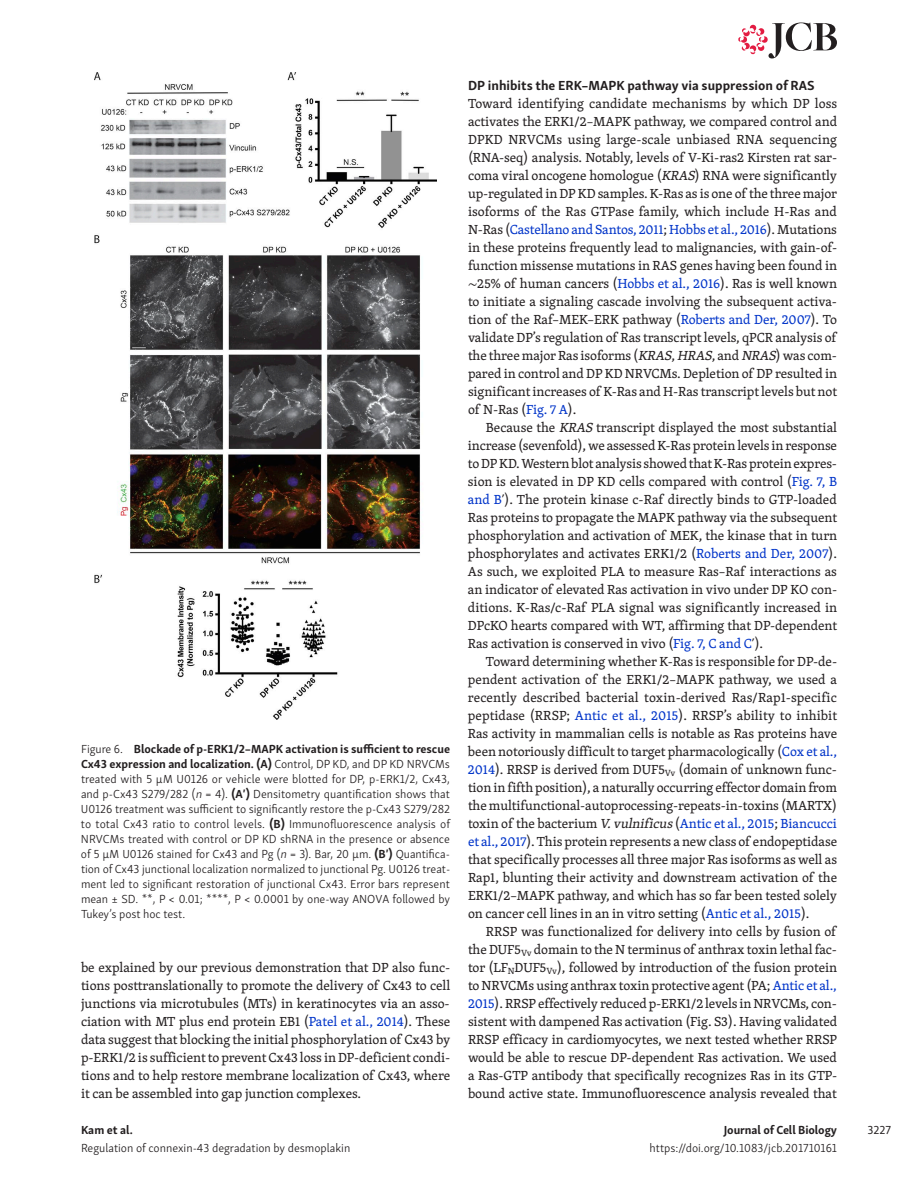
<style>
.page{position:relative;width:918px;height:1188px;background:#fff}
.page>*{position:absolute;margin:0;border:0;box-sizing:border-box;transform-origin:0 0}
.t1{font:13.5px/18px "Skolar PE";letter-spacing:-.005em;color:#231f20;text-align:justify}
.t2{font:700 13.5px "Skolar Sans PE";color:#231f20}
.t3{font:300 12px/15px "Skolar Sans PE";color:#231f20;text-align:justify}
.t4{font:700 12px "Skolar Sans PE";letter-spacing:-.005em;color:#231f20}
.t5{font:12px "Skolar Sans PE";color:#231f20}
.s1{font-weight:700}
.s2{font-style:italic}
.s3{color:#0034c9}
.s4{font-family:"STIX"}
</style>
<div class="page">
<svg style="left:738px;top:23px;width:99px;height:35px"></svg>
<img style="left:94px;top:72px;width:342px;height:648px">
<p class="t3" style="left:81px;top:741px;width:371px">Figure 6. <span class="s1">Blockade of p-ERK1/2–MAPK activation is sufficient to rescue Cx43 expression and localization. (A)</span> Control, DP KD, and DP KD NRVCMs treated with 5 µM U0126 or vehicle were blotted for DP, p-ERK1/2, Cx43, and p-Cx43 S279/282 (<span class="s2">n</span> = 4). <span class="s1">(A′)</span> Densitometry quantification shows that U0126 treatment was sufficient to significantly restore the p-Cx43 S279/282 to total Cx43 ratio to control levels. <span class="s1">(B)</span> Immunofluorescence analysis of NRVCMs treated with control or DP KD shRNA in the presence or absence of 5 µM U0126 stained for Cx43 and Pg (<span class="s2">n</span> = 3). Bar, 20 µm. <span class="s1">(B′)</span> Quantifica&shy;tion of Cx43 junctional localization normalized to junctional Pg. U0126 treat&shy;ment led to significant restoration of junctional Cx43. Error bars represent mean ± SD. **, P &lt; 0.01; ****, P &lt; 0.0001 by one-way ANOVA followed by Tukey’s post hoc test.</p>
<p class="t1" style="left:81px;top:958px;width:371px">be explained by our previous demonstration that DP also func&shy;tions posttranslationally to promote the delivery of Cx43 to cell junctions via microtubules (MTs) in keratinocytes via an asso&shy;ciation with MT plus end protein EB1 (<span class="s3">Patel et al., 2014</span>). These data suggest that blocking the initial phosphorylation of Cx43 by p-ERK1/2 is sufficient to prevent Cx43 loss in DP-deficient condi&shy;tions and to help restore membrane localization of Cx43, where it can be assembled into gap junction complexes.</p>
<p class="t4" style="left:81px;top:1120px;width:53px">Kam et al.</p>
<p class="t3" style="left:81px;top:1140px;width:271px">Regulation of connexin-43 degradation by desmoplakin</p>
<p class="t2" style="left:468px;top:74px;width:348px">DP inhibits the ERK–MAPK pathway via suppression of RAS</p>
<p class="t1" style="left:468px;top:94px;width:371px">Toward identifying candidate mechanisms by which DP loss activates the ERK1/2–MAPK pathway, we compared control and DPKD NRVCMs using large-scale unbiased RNA sequencing (RNA-seq) analysis. Notably, levels of V-Ki-ras2 Kirsten rat sar&shy;coma viral oncogene homologue (<span class="s2">KRAS</span>) RNA were significantly up-regulated in DP KD samples. K-Ras as is one of the three major isoforms of the Ras GTPase family, which include H-Ras and N-Ras (<span class="s3">Castellano and Santos, 2011</span>; <span class="s3">Hobbs et al., 2016</span>). Mutations in these proteins frequently lead to malignancies, with gain-of&shy;function missense mutations in RAS genes having been found in <span class="s4">∼</span>25% of human cancers (<span class="s3">Hobbs et al., 2016</span>). Ras is well known to initiate a signaling cascade involving the subsequent activa&shy;tion of the Raf–MEK–ERK pathway (<span class="s3">Roberts and Der, 2007</span>). To validate DP’s regulation of Ras transcript levels, qPCR analysis of the three major Ras isoforms (<span class="s2">KRAS</span>, <span class="s2">HRAS</span>, and <span class="s2">NRAS</span>) was com&shy;pared in control and DP KD NRVCMs. Depletion of DP resulted in significant increases of K-Ras and H-Ras transcript levels but not of N-Ras (<span class="s3">Fig. 7 A</span>).</p>
<p class="t1" style="left:468px;top:418px;width:371px;text-indent:18px">Because the <span class="s2">KRAS</span> transcript displayed the most substantial increase (sevenfold), we assessed K-Ras protein levels in response to DP KD. Western blot analysis showed that K-Ras protein expres&shy;sion is elevated in DP KD cells compared with control (<span class="s3">Fig. 7, B and B</span>′). The protein kinase c-Raf directly binds to GTP-loaded Ras proteins to propagate the MAPK pathway via the subsequent phosphorylation and activation of MEK, the kinase that in turn phosphorylates and activates ERK1/2 (<span class="s3">Roberts and Der, 2007</span>).<br>As such, we exploited PLA to measure Ras–Raf interactions as an indicator of elevated Ras activation in vivo under DP KO con&shy;ditions. K-Ras/c-Raf PLA signal was significantly increased in DPcKO hearts compared with WT, affirming that DP-dependent Ras activation is conserved in vivo (<span class="s3">Fig. 7, C and C</span>′).</p>
<p class="t1" style="left:468px;top:652px;width:371px;text-indent:18px">Toward determining whether K-Ras is responsible for DP-de&shy;pendent activation of the ERK1/2–MAPK pathway, we used a recently described bacterial toxin-derived Ras/Rap1-specific peptidase (RRSP; <span class="s3">Antic et al., 2015</span>). RRSP’s ability to inhibit Ras activity in mammalian cells is notable as Ras proteins have been notoriously difficult to target pharmacologically (<span class="s3">Cox et al., 2014</span>). RRSP is derived from DUF5<sub>Vv</sub> (domain of unknown func&shy;tion in fifth position), a naturally occurring effector domain from the multifunctional-autoprocessing-repeats-in-toxins (MARTX) toxin of the bacterium <span class="s2">V.vulnificus</span>(<span class="s3">Antic et al., 2015</span>; <span class="s3">Biancucci et al., 2017</span>). This protein represents a new class of endopeptidase that specifically processes all three major Ras isoforms as well as Rap1, blunting their activity and downstream activation of the ERK1/2–MAPK pathway, and which has so far been tested solely on cancer cell lines in an in vitro setting (<span class="s3">Antic et al., 2015</span>).</p>
<p class="t1" style="left:468px;top:922px;width:371px;text-indent:18px">RRSP was functionalized for delivery into cells by fusion of the DUF5<sub>Vv</sub> domain to the N terminus of anthrax toxin lethal fac&shy;tor (LF<sub>N</sub>DUF5<sub>Vv</sub>), followed by introduction of the fusion protein to NRVCMs using anthrax toxin protective agent (PA; <span class="s3">Antic et al., 2015</span>). RRSP effectively reduced p-ERK1/2 levels in NRVCMs, con&shy;sistent with dampened Ras activation (Fig. S3). Having validated RRSP efficacy in cardiomyocytes, we next tested whether RRSP would be able to rescue DP-dependent Ras activation. We used a Ras-GTP antibody that specifically recognizes Ras in its GTP&shy;bound active state. Immunofluorescence analysis revealed that</p>
<p class="t4" style="left:724px;top:1120px;width:115px">Journal of Cell Biology</p>
<p class="t3" style="left:650px;top:1140px;width:189px">https://doi.org/10.1083/jcb.201710161</p>
<p class="t5" style="left:867px;top:1121px;width:25px">3227</p>
</div>
